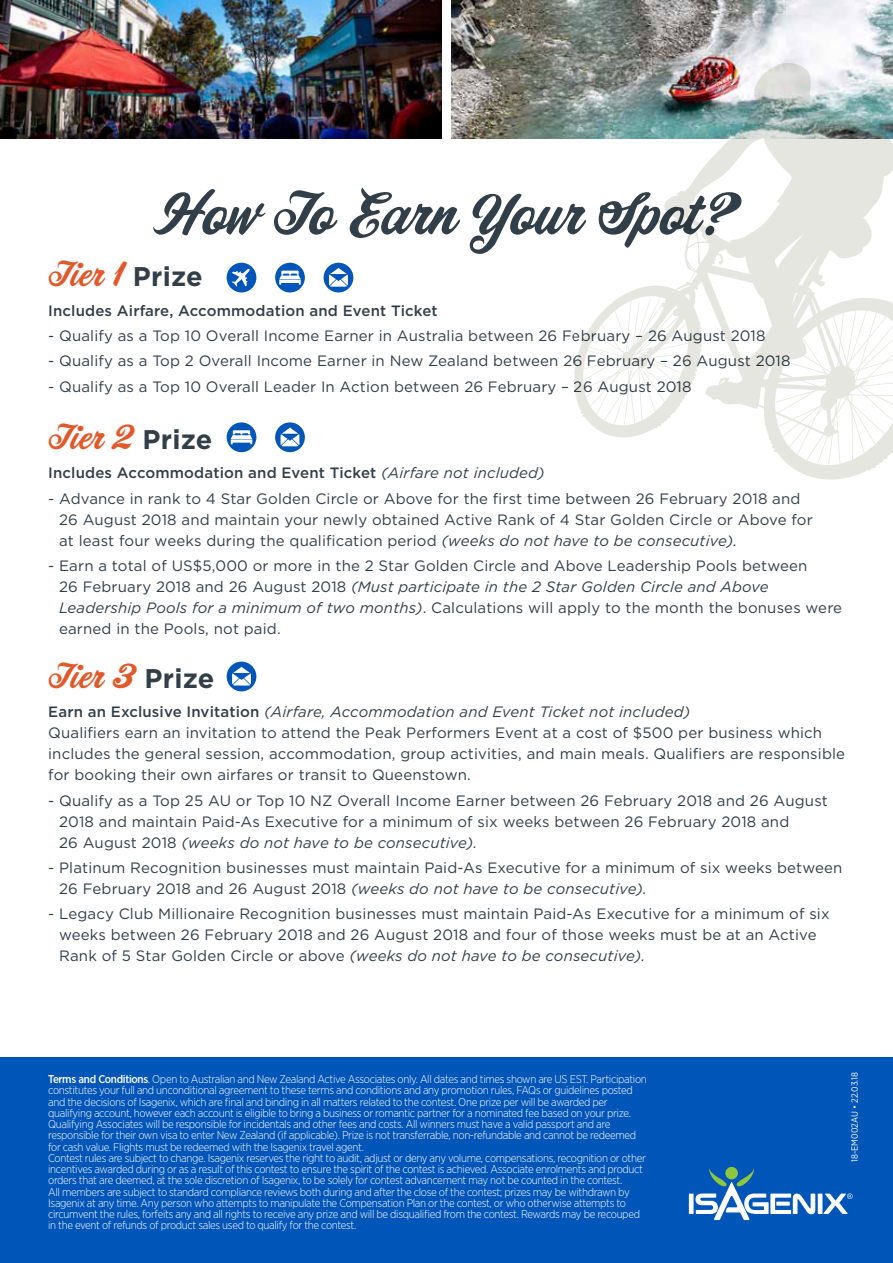
<style>
.page{position:relative;width:893px;height:1263px;background:#fff}
.page>*{position:absolute;margin:0;border:0;box-sizing:border-box;transform-origin:0 0}
.t1{font:54px "Corner Store JF";color:#323e48}
.t2{font:31.5px "Corner Store JF";letter-spacing:.01em;color:#e0592a}
.t3{font:15px/21px "Gotham";letter-spacing:.01em;color:#323e48}
.t4{font:500 15px "Gotham";letter-spacing:.01em;color:#323e48}
.t5{font:300 11.25px/11.2px "Gotham Narrow";letter-spacing:-.03em;color:#fff}
.t6{font:9px "Gotham Narrow";color:#fff}
.s1{font-family:"Gotham";font-weight:700;font-size:27px;color:#323e48}
.s2{font-weight:400;font-style:italic}
.s3{font-style:italic}
.s4{font-weight:500}
</style>
<div class="page">
<div style="left:0;top:1057px;width:893px;height:206px;background:#0055b8"></div>
<div style="left:227px;top:263px;width:29px;height:29px;background:#0055b8;border-radius:50%"></div>
<svg style="left:232px;top:268px;width:18px;height:19px"></svg>
<img style="left:0;top:0;width:442px;height:138px">
<img style="left:451px;top:0;width:442px;height:138px">
<div style="left:324px;top:263px;width:29px;height:29px;background:#0055b8;border-radius:50%"></div>
<svg style="left:329px;top:268px;width:19px;height:19px"></svg>
<svg style="left:275px;top:422px;width:30px;height:30px"></svg>
<svg style="left:281px;top:428px;width:18px;height:18px"></svg>
<div style="left:227px;top:662px;width:29px;height:29px;background:#0055b8;border-radius:50%"></div>
<svg style="left:232px;top:667px;width:19px;height:18px"></svg>
<div style="left:275px;top:263px;width:30px;height:29px;background:#0055b8;border-radius:50%"></div>
<svg style="left:279px;top:271px;width:22px;height:14px"></svg>
<div style="left:227px;top:422px;width:29px;height:30px;background:#0055b8;border-radius:50%"></div>
<svg style="left:231px;top:430px;width:21px;height:14px"></svg>
<div style="left:689px;top:1193px;width:5px;height:21px;background:#fff"></div>
<hr style="left:818px;top:1193px;width:4px;height:21px;background:#fff">
<svg style="left:695px;top:1168px;width:120px;height:52px"></svg>
<svg style="left:823px;top:1193px;width:29px;height:21px"></svg>
<svg style="left:574px;top:220px;width:319px;height:260px"></svg>
<svg style="left:664px;top:62px;width:229px;height:347px"></svg>
<h1 class="t1" style="left:153px;top:175px;width:580px">How To Earn Your Spot?</h1>
<h2 class="t2" style="left:48px;top:252px;width:156px">Tier 1 <span class="s1">Prize</span></h2>
<p class="t4" style="left:48px;top:301px;width:391px">Includes Airfare, Accommodation and Event Ticket</p>
<p class="t3" style="left:48px;top:325px;width:719px">- Qualify as a Top 10 Overall Income Earner in Australia between 26 February – 26 August 2018</p>
<p class="t3" style="left:48px;top:350px;width:744px">- Qualify as a Top 2 Overall Income Earner in New Zealand between 26 February – 26 August 2018</p>
<p class="t3" style="left:48px;top:375px;width:645px">- Qualify as a Top 10 Overall Leader In Action between 26 February – 26 August 2018</p>
<h2 class="t2" style="left:48px;top:414px;width:166px">Tier 2 <span class="s1">Prize</span></h2>
<p class="t4" style="left:48px;top:463px;width:498px">Includes Accommodation and Event Ticket <span class="s2">(Airfare not included)</span></p>
<p class="t3" style="left:59px;top:487px;width:755px;text-indent:-11px">- Advance in rank to 4 Star Golden Circle or Above for the first time between 26 February 2018 and<br>26 August 2018 and maintain your newly obtained Active Rank of 4 Star Golden Circle or Above for at least four weeks during the qualification period <span class="s3">(weeks do not have to be consecutive).</span></p>
<p class="t3" style="left:59px;top:555px;width:784px;text-indent:-11px">- Earn a total of US$5,000 or more in the 2 Star Golden Circle and Above Leadership Pools between<br>26 February 2018 and 26 August 2018 <span class="s3">(Must participate in the 2 Star Golden Circle and Above Leadership Pools for a minimum of two months)</span>. Calculations will apply to the month the bonuses were earned in the Pools, not paid.</p>
<h2 class="t2" style="left:48px;top:653px;width:168px">Tier 3 <span class="s1">Prize</span></h2>
<p class="t3" style="left:48px;top:701px;width:798px"><span class="s4">Earn an Exclusive Invitation</span> <span class="s3">(Airfare, Accommodation and Event Ticket not included)<br></span>Qualifiers earn an invitation to attend the Peak Performers Event at a cost of $500 per business which includes the general session, accommodation, group activities, and main meals. Qualifiers are responsible for booking their own airfares or transit to Queenstown.</p>
<p class="t3" style="left:59px;top:789px;width:770px;text-indent:-11px">- Qualify as a Top 25 AU or Top 10 NZ Overall Income Earner between 26 February 2018 and 26 August<br>2018 and maintain Paid-As Executive for a minimum of six weeks between 26 February 2018 and<br>26 August 2018 <span class="s3">(weeks do not have to be consecutive).</span></p>
<p class="t3" style="left:59px;top:857px;width:785px;text-indent:-11px">- Platinum Recognition businesses must maintain Paid-As Executive for a minimum of six weeks between<br>26 February 2018 and 26 August 2018 <span class="s3">(weeks do not have to be consecutive).</span></p>
<p class="t3" style="left:59px;top:903px;width:772px;text-indent:-11px">- Legacy Club Millionaire Recognition businesses must maintain Paid-As Executive for a minimum of six weeks between 26 February 2018 and 26 August 2018 and four of those weeks must be at an Active<br>Rank of 5 Star Golden Circle or above <span class="s3">(weeks do not have to be consecutive).</span></p>
<p class="t5" style="left:48px;top:1073px;width:600px"><span class="s4">Terms and Conditions</span>. Open to Australian and New Zealand Active Associates only. All dates and times shown are US EST. Participation constitutes your full and unconditional agreement to these terms and conditions and any promotion rules, FAQs or guidelines posted and the decisions of Isagenix, which are final and binding in all matters related to the contest. One prize per will be awarded per qualifying account, however each account is eligible to bring a business or romantic partner for a nominated fee based on your prize.<br>Qualifying Associates will be responsible for incidentals and other fees and costs. All winners must have a valid passport and are responsible for their own visa to enter New Zealand (if applicable). Prize is not transferrable, non-refundable and cannot be redeemed for cash value. Flights must be redeemed with the Isagenix travel agent.<br>Contest rules are subject to change. Isagenix reserves the right to audit, adjust or deny any volume, compensations, recognition or other incentives awarded during or as a result of this contest to ensure the spirit of the contest is achieved. Associate enrolments and product orders that are deemed, at the sole discretion of Isagenix, to be solely for contest advancement may not be counted in the contest.<br>All members are subject to standard compliance reviews both during and after the close of the contest; prizes may be withdrawn by Isagenix at any time. Any person who attempts to manipulate the Compensation Plan or the contest, or who otherwise attempts to circumvent the rules, forfeits any and all rights to receive any prize and will be disqualified from the contest. Rewards may be recouped in the event of refunds of product sales used to qualify for the contest.</p>
<p class="t6" style="left:849px;top:1162px;width:91px;rotate:-90deg">18-EM002AU • 22.03.18</p>
</div>
